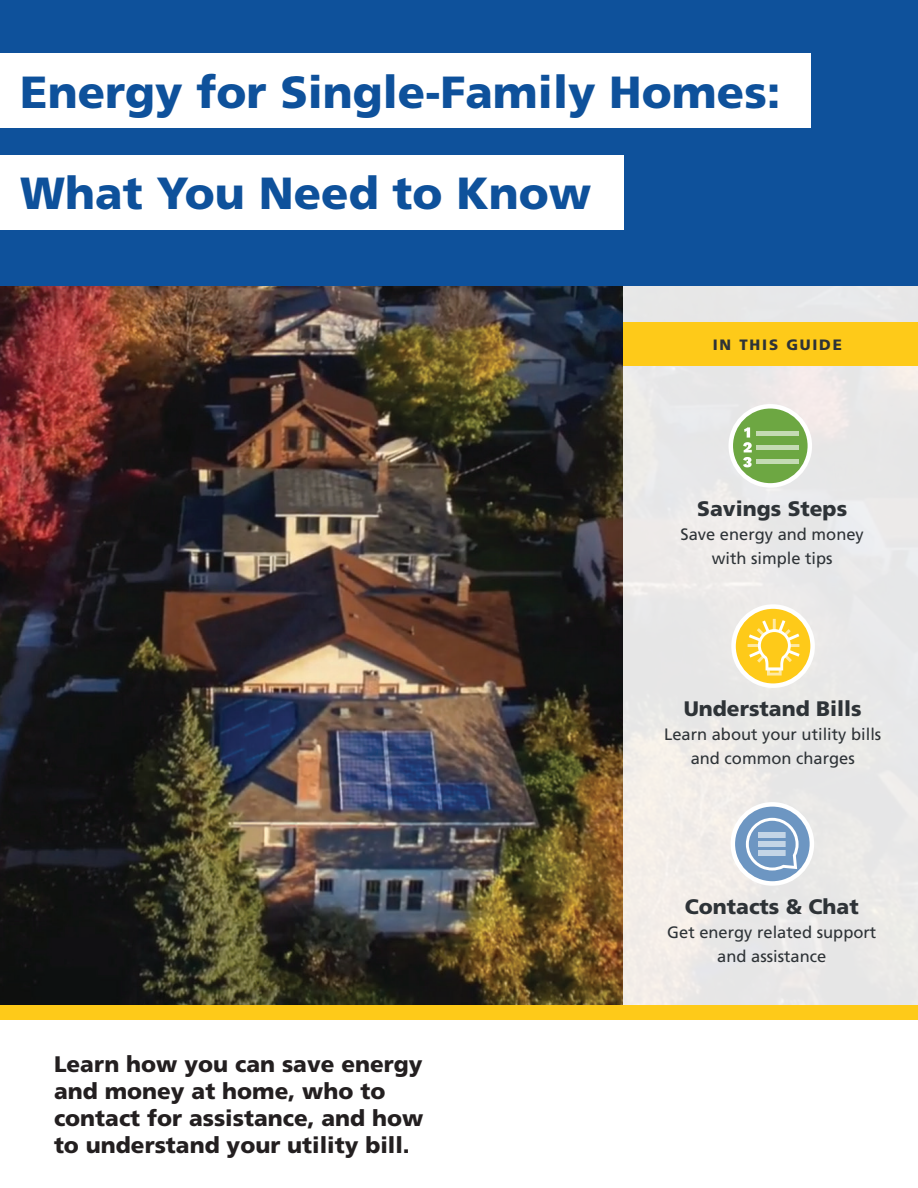
<style>
.page{position:relative;width:918px;height:1188px;background:#fff}
.page>*{position:absolute;margin:0;border:0;box-sizing:border-box;transform-origin:0 0}
.t1{font:900 45px "Frutiger LT Std";color:#0e519b}
.t2{font:900 22.5px/27px "Frutiger LT Std";color:#231f20}
.t3{font:900 21px "Frutiger LT Std";color:#2e3337}
.t4{font:16.5px/24px "Frutiger LT Std";color:#2e3337;text-align:center}
.t5{font:900 15px "Frutiger LT Std";letter-spacing:.12em;color:#2e3337}
</style>
<div class="page">
<img style="left:0;top:285px;width:623px;height:721px">
<div style="left:623px;top:274px;width:295px;height:739px;background:#e9e9e8"></div>
<div style="left:0;top:0;width:918px;height:285px;background:#0e519b"></div>
<div style="left:0;top:54px;width:810px;height:74px;background:#fff"></div>
<div style="left:0;top:155px;width:623px;height:75px;background:#fff"></div>
<div style="left:0;top:1006px;width:918px;height:14px;background:#feca19"></div>
<div style="left:623px;top:323px;width:295px;height:43px;background:#feca19"></div>
<svg style="left:734px;top:607px;width:79px;height:79px;fill:#feca19"></svg>
<div style="left:731px;top:604px;width:84px;height:84px;border:4px solid #fff;border-radius:50%"></div>
<svg style="left:748px;top:619px;width:52px;height:57px"></svg>
<svg style="left:733px;top:804px;width:79px;height:79px;fill:#6d96c2"></svg>
<div style="left:731px;top:802px;width:83px;height:84px;border:4px solid #fff;border-radius:50%"></div>
<svg style="left:746px;top:818px;width:53px;height:53px"></svg>
<div style="left:759px;top:833px;width:26px;height:5px;background:#c4d5e6"></div>
<div style="left:759px;top:841px;width:26px;height:6px;background:#c4d5e6"></div>
<div style="left:759px;top:850px;width:26px;height:5px;background:#c4d5e6"></div>
<div style="left:731px;top:406px;width:79px;height:79px;background:#6da742;border-radius:50%"></div>
<div style="left:729px;top:404px;width:83px;height:84px;border:4px solid #fff;border-radius:50%"></div>
<hr style="left:756px;top:431px;width:42px;height:4px;background:#c4dbb3">
<div style="left:756px;top:445px;width:42px;height:5px;background:#c4dbb3"></div>
<hr style="left:756px;top:460px;width:42px;height:4px;background:#c4dbb3">
<svg style="left:743px;top:427px;width:9px;height:40px"></svg>
<h1 class="t1" style="left:20px;top:65px;width:762px">Energy for Single-Family Homes:</h1>
<h1 class="t1" style="left:20px;top:166px;width:573px">What You Need to Know</h1>
<h2 class="t2" style="left:54px;top:1051px;width:371px">Learn how you can save energy and money at home, who to contact for assistance, and how to understand your utility bill.</h2>
<p class="t5" style="left:713px;top:336px;width:131px">IN THIS GUIDE</p>
<p class="t3" style="left:697px;top:496px;width:151px">Savings Steps</p>
<p class="t4" style="left:681px;top:522px;width:185px">Save energy and money with simple tips</p>
<p class="t3" style="left:684px;top:696px;width:180px">Understand Bills</p>
<p class="t4" style="left:664px;top:722px;width:219px">Learn about your utility bills and common charges</p>
<p class="t3" style="left:685px;top:894px;width:175px">Contacts &amp; Chat</p>
<p class="t4" style="left:667px;top:920px;width:211px">Get energy related support and assistance</p>
</div>
